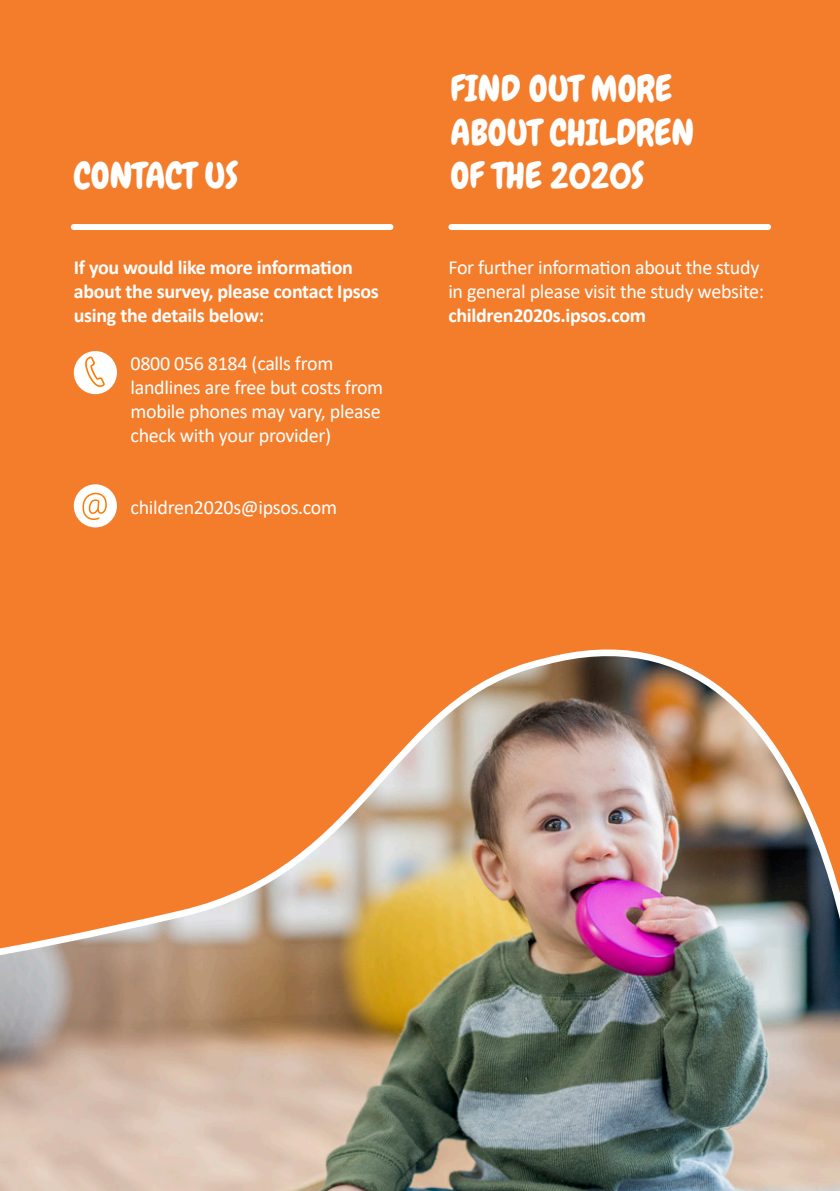
<style>
.page{position:relative;width:840px;height:1191px;background:#fff}
.page>*{position:absolute;margin:0;border:0;box-sizing:border-box;transform-origin:0 0}
.t1{font:36px/43.2px "Chewy";color:#fff}
.t2{font:20px/24px "Calibri";letter-spacing:-.015em;color:#fff}
.t3{font:700 20px/24px "Calibri";letter-spacing:-.015em;color:#fff}
.s1{font-weight:700}
</style>
<div class="page">
<div style="left:0;top:0;width:839px;height:1191px;background:#f47d2c"></div>
<div style="left:74px;top:351px;width:43px;height:43px;background:#fff;border-radius:50%"></div>
<svg style="left:85px;top:356px;width:20px;height:31px"></svg>
<div style="left:74px;top:484px;width:43px;height:43px;background:#fff;border-radius:50%"></div>
<svg style="left:82px;top:492px;width:24px;height:27px"></svg>
<div style="left:74px;top:224px;width:316px;height:6px;background:#fff"></div>
<div style="left:451px;top:224px;width:316px;height:6px;background:#fff"></div>
<img style="left:0;top:649px;width:839px;height:542px">
<p class="t1" style="left:74px;top:154px;width:166px">CONTACT US</p>
<p class="t3" style="left:74px;top:255px;width:306px">If you would like more information about the survey, please contact Ipsos using the details below:</p>
<p class="t2" style="left:130px;top:351px;width:254px">0800 056 8184 (calls from landlines are free but costs from mobile phones may vary, please check with your provider)</p>
<p class="t2" style="left:130px;top:495px;width:208px">children2020s@ipsos.com</p>
<p class="t1" style="left:450px;top:68px;width:245px">FIND OUT MORE<br>ABOUT CHILDREN<br>OF THE 2020S</p>
<p class="t2" style="left:448px;top:255px;width:317px">For further information about the study in general please visit the study website: <span class="s1">children2020s.ipsos.com</span></p>
</div>
